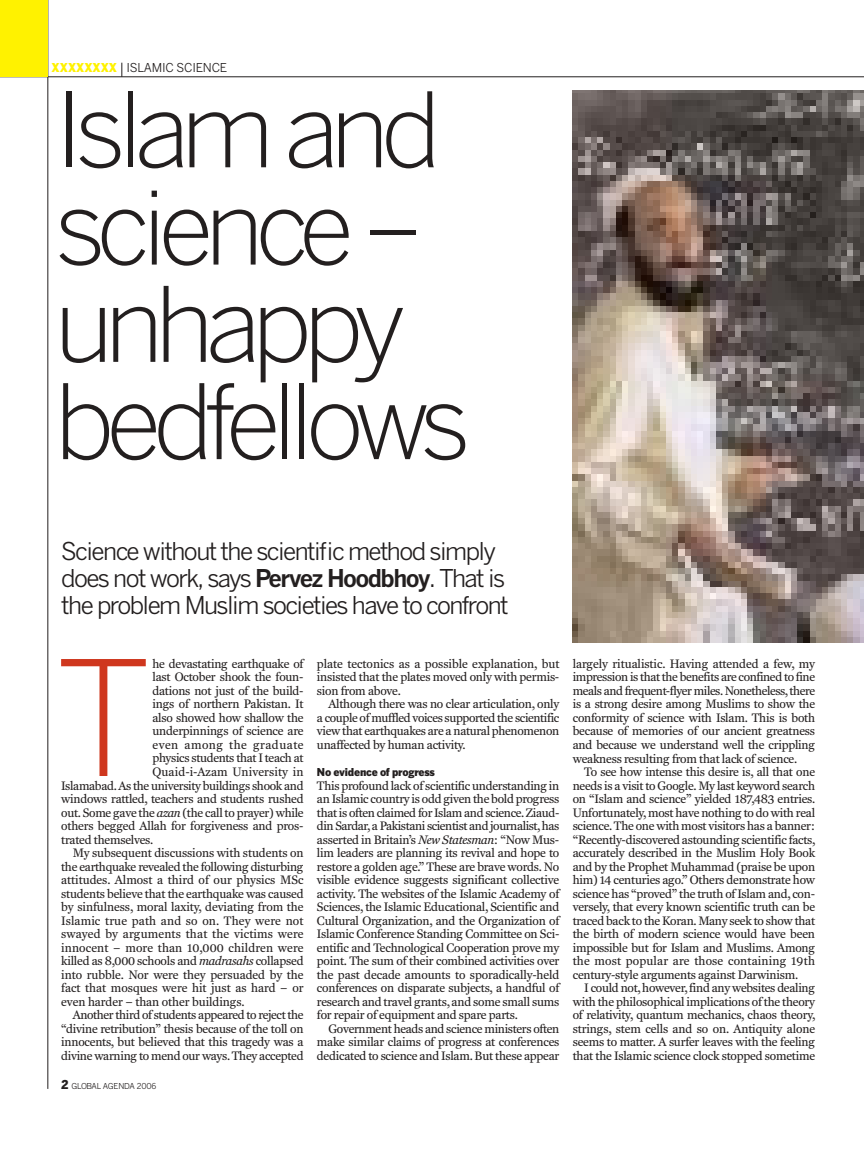
<style>
.page{position:relative;width:864px;height:1149px;background:#fff}
.page>*{position:absolute;margin:0;border:0;box-sizing:border-box;transform-origin:0 0}
.t1{font:300 157.95px "Benton Gothic";color:#cf371e}
.t2{font:300 102.6px/97.2px "Benton Gothic";letter-spacing:-.085em;color:#231f1f}
.t3{font:24.3px/27px "Benton Gothic";letter-spacing:-.065em;color:#231f1f}
.t4{font:12.45px/13.5px "Fenway";letter-spacing:-.015em;color:#231f1f;text-align:justify}
.t5{font:12.45px "Fenway";letter-spacing:.01em;color:#231f1f}
.t6{font:12.45px "Fenway";letter-spacing:.04em;color:#231f1f}
.t7{font:12.15px "Benton Gothic";letter-spacing:-.02em;color:#231f1f}
.t8{font:900 10.8px "Benton Gothic";letter-spacing:-.02em;color:#231f1f}
.t9{font:8.1px "Benton Gothic";letter-spacing:-.045em;color:#231f1f}
.s1{font-weight:900;color:#fff200}
.s2{font-weight:700}
.s3{font-style:italic}
.s4{font-weight:900;font-size:12.15px}
</style>
<div class="page">
<hr style="left:0;top:76px;width:864px;height:1px;background:#231f1f">
<hr style="left:48px;top:1px;width:1px;height:1087px;background:#231f1f">
<svg style="left:122px;top:63px;width:1px;height:14px"></svg>
<div style="left:0;top:1px;width:48px;height:76px;background:#fff200"></div>
<img style="left:573px;top:91px;width:291px;height:551px">
<p class="t7" style="left:52px;top:63px;width:177px"><span class="s1">XXXXXXXX</span> ISLAMIC SCIENCE</p>
<h2 class="t2" style="left:55px;top:91px;width:418px">Islam and science – unhappy bedfellows</h2>
<h3 class="t3" style="left:61px;top:539px;width:449px">Science without the scientific method simply does not work, says <span class="s2">Pervez Hoodbhoy</span>. That is the problem Muslim societies have to confront</h3>
<p class="t4" style="left:152px;top:657px;width:153px">he devastating earthquake of</p>
<p class="t4" style="left:152px;top:671px;width:153px">last October shook the foun-</p>
<p class="t4" style="left:152px;top:684px;width:153px">dations not just of the build-</p>
<p class="t4" style="left:152px;top:698px;width:153px">ings of northern Pakistan. It</p>
<p class="t4" style="left:152px;top:711px;width:153px">also showed how shallow the</p>
<p class="t4" style="left:152px;top:725px;width:153px">underpinnings of science are</p>
<p class="t6" style="left:152px;top:739px;width:153px">even among the graduate</p>
<p class="t4" style="left:152px;top:752px;width:153px">physics students that I teach at</p>
<p class="t5" style="left:152px;top:766px;width:153px">Quaid-i-Azam University in</p>
<p class="t4" style="left:61px;top:779px;width:244px">Islamabad. As the university buildings shook and</p>
<p class="t4" style="left:61px;top:792px;width:244px">windows rattled, teachers and students rushed</p>
<p class="t4" style="left:61px;top:806px;width:244px">out. Some gave the <span class="s3">azan</span> (the call to prayer) while</p>
<p class="t4" style="left:61px;top:819px;width:244px">others begged Allah for forgiveness and pros-</p>
<p class="t4" style="left:61px;top:833px;width:93px">trated themselves.</p>
<p class="t4" style="left:73px;top:846px;width:232px">My subsequent discussions with students on</p>
<p class="t4" style="left:61px;top:860px;width:244px">the earthquake revealed the following disturbing</p>
<p class="t4" style="left:61px;top:873px;width:244px">attitudes. Almost a third of our physics MSc</p>
<p class="t4" style="left:61px;top:887px;width:244px">students believe that the earthquake was caused</p>
<p class="t4" style="left:61px;top:900px;width:244px">by sinfulness, moral laxity, deviating from the</p>
<p class="t5" style="left:61px;top:914px;width:244px">Islamic true path and so on. They were not</p>
<p class="t5" style="left:61px;top:928px;width:244px">swayed by arguments that the victims were</p>
<p class="t5" style="left:61px;top:941px;width:244px">innocent – more than 10,000 children were</p>
<p class="t4" style="left:61px;top:954px;width:244px">killed as 8,000 schools and <span class="s3">madrasahs</span> collapsed</p>
<p class="t4" style="left:61px;top:968px;width:244px">into rubble. Nor were they persuaded by the</p>
<p class="t4" style="left:61px;top:981px;width:244px">fact that mosques were hit just as hard – or</p>
<p class="t4" style="left:61px;top:995px;width:185px">even harder – than other buildings.</p>
<p class="t4" style="left:73px;top:1008px;width:232px">Another third of students appeared to reject the</p>
<p class="t4" style="left:61px;top:1022px;width:244px">“divine retribution” thesis because of the toll on</p>
<p class="t4" style="left:61px;top:1035px;width:244px">innocents, but believed that this tragedy was a</p>
<p class="t4" style="left:61px;top:1049px;width:244px">divine warning to mend our ways. They accepted</p>
<h1 class="t1" style="left:55px;top:658px;width:98px">T</h1>
<p class="t9" style="left:61px;top:1082px;width:97px"><span class="s4">2</span> GLOBAL AGENDA 2006</p>
<p class="t4" style="left:317px;top:657px;width:244px">plate tectonics as a possible explanation, but insisted that the plates moved only with permis&shy;sion from above.</p>
<p class="t4" style="left:317px;top:698px;width:244px;text-indent:11px">Although there was no clear articulation, only a couple of muffled voices supported the scientific view that earthquakes are a natural phenomenon unaffected by human activity.</p>
<p class="t8" style="left:317px;top:767px;width:119px">No evidence of progress</p>
<p class="t4" style="left:317px;top:779px;width:244px">This profound lack of scientific understanding in an Islamic country is odd given the bold progress that is often claimed for Islam and science. Ziaud&shy;din Sardar, a Pakistani scientist and journalist, has asserted in Britain’s <span class="s3">New Statesman</span>: “Now Mus&shy;lim leaders are planning its revival and hope to restore a golden age.” These are brave words. No visible evidence suggests significant collective activity. The websites of the Islamic Academy of Sciences, the Islamic Educational, Scientific and Cultural Organization, and the Organization of Islamic Conference Standing Committee on Sci&shy;entific and Technological Cooperation prove my point. The sum of their combined activities over the past decade amounts to sporadically-held conferences on disparate subjects, a handful of research and travel grants, and some small sums for repair of equipment and spare parts.</p>
<p class="t4" style="left:317px;top:1022px;width:244px;text-indent:11px">Government heads and science ministers often make similar claims of progress at conferences dedicated to science and Islam. But these appear</p>
<p class="t4" style="left:573px;top:657px;width:244px">largely ritualistic. Having attended a few, my impression is that the benefits are confined to fine meals and frequent-flyer miles. Nonetheless, there is a strong desire among Muslims to show the conformity of science with Islam. This is both because of memories of our ancient greatness and because we understand well the crippling weakness resulting from that lack of science.</p>
<p class="t4" style="left:573px;top:765px;width:244px;text-indent:11px">To see how intense this desire is, all that one needs is a visit to Google. My last keyword search on “Islam and science” yielded 187,483 entries.<br>Unfortunately, most have nothing to do with real science. The one with most visitors has a banner: “Recently-discovered astounding scientific facts, accurately described in the Muslim Holy Book and by the Prophet Muhammad (praise be upon him) 14 centuries ago.” Others demonstrate how science has “proved” the truth of Islam and, con&shy;versely, that every known scientific truth can be traced back to the Koran. Many seek to show that the birth of modern science would have been impossible but for Islam and Muslims. Among the most popular are those containing 19th century-style arguments against Darwinism.</p>
<p class="t4" style="left:573px;top:981px;width:244px;text-indent:11px">I could not, however, find any websites dealing with the philosophical implications of the theory of relativity, quantum mechanics, chaos theory, strings, stem cells and so on. Antiquity alone seems to matter. A surfer leaves with the feeling that the Islamic science clock stopped sometime</p>
</div>
